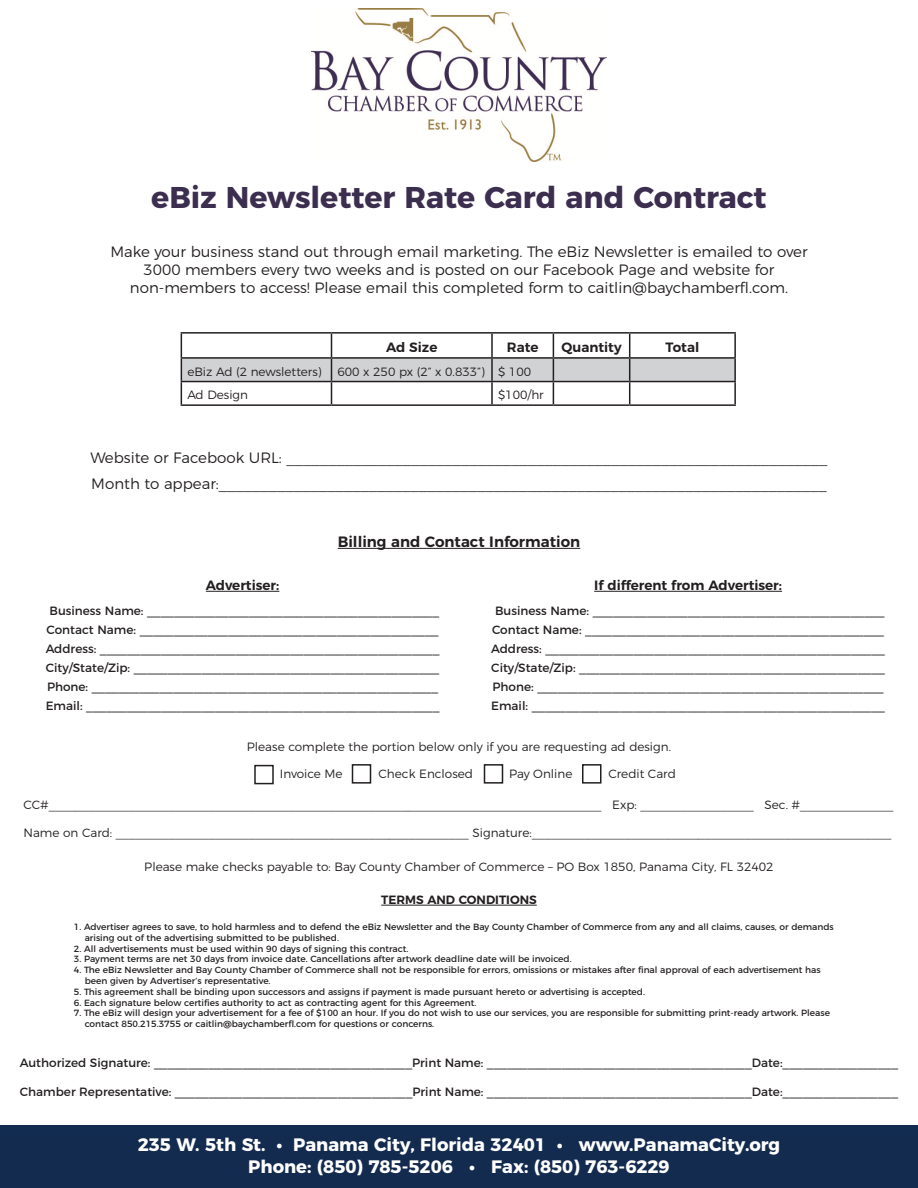
<style>
.page{position:relative;width:918px;height:1188px;background:#fff}
.page>*{position:absolute;margin:0;border:0;box-sizing:border-box;transform-origin:0 0}
.t1{font:700 30px "Montserrat";color:#3c2e4f}
.t2{font:700 18px "Montserrat";color:#fff}
.t3{font:300 15px/18px "Montserrat";color:#231f20;text-align:center}
.t4{font:600 15px "Montserrat";color:#231f20}
.t5{font:600 13.5px "Montserrat";color:#231f20}
.t6{font:12px "Montserrat";color:#231f20}
.t7{font:300 12px "Montserrat";color:#231f20}
.t8{font:600 12px "Montserrat";color:#231f20}
.t9{font:9px/10.8px "Montserrat";color:#231f20}
</style>
<div class="page">
<div style="left:0;top:1125px;width:918px;height:63px;background:#122b50"></div>
<img style="left:312px;top:9px;width:294px;height:153px">
<hr style="left:338px;top:548px;width:242px;height:1px;background:#231f20">
<hr style="left:381px;top:905px;width:156px;height:1px;background:#231f20">
<hr style="left:206px;top:591px;width:73px;height:1px;background:#231f20">
<hr style="left:594px;top:591px;width:188px;height:1px;background:#231f20">
<hr style="left:181px;top:332px;width:151px;height:2px;background:#231f20">
<hr style="left:332px;top:332px;width:160px;height:2px;background:#231f20">
<hr style="left:492px;top:332px;width:61px;height:2px;background:#231f20">
<hr style="left:553px;top:332px;width:77px;height:2px;background:#231f20">
<hr style="left:630px;top:332px;width:106px;height:2px;background:#231f20">
<hr style="left:734px;top:334px;width:2px;height:23px;background:#231f20">
<hr style="left:630px;top:357px;width:106px;height:2px;background:#231f20">
<hr style="left:734px;top:359px;width:2px;height:22px;background:#231f20">
<hr style="left:630px;top:381px;width:106px;height:1px;background:#231f20">
<svg style="left:181px;top:334px;width:554px;height:70px"></svg>
<hr style="left:734px;top:382px;width:2px;height:22px;background:#231f20">
<hr style="left:181px;top:404px;width:151px;height:2px;background:#231f20">
<hr style="left:332px;top:404px;width:160px;height:2px;background:#231f20">
<hr style="left:492px;top:404px;width:61px;height:2px;background:#231f20">
<hr style="left:553px;top:404px;width:77px;height:2px;background:#231f20">
<hr style="left:630px;top:404px;width:106px;height:2px;background:#231f20">
<div style="left:254px;top:765px;width:20px;height:19px;border:2px solid #231f20"></div>
<div style="left:352px;top:764px;width:19px;height:20px;border:2px solid #231f20"></div>
<div style="left:484px;top:764px;width:19px;height:20px;border:2px solid #231f20"></div>
<div style="left:582px;top:764px;width:20px;height:20px;border:2px solid #231f20"></div>
<p class="t1" style="left:151px;top:172px;width:617px">eBiz Newsletter Rate Card and Contract</p>
<p class="t3" style="left:110px;top:242px;width:699px">Make your business stand out through email marketing. The eBiz Newsletter is emailed to over<br>3000 members every two weeks and is posted on our Facebook Page and website for</p>
<p class="t3" style="left:130px;top:278px;width:660px">non-members to access! Please email this completed form to caitlin@baychamberfl.com.</p>
<p class="t5" style="left:386px;top:336px;width:53px">Ad Size</p>
<p class="t5" style="left:507px;top:336px;width:33px">Rate</p>
<p class="t5" style="left:561px;top:336px;width:62px">Quantity</p>
<p class="t5" style="left:666px;top:336px;width:35px">Total</p>
<p class="t7" style="left:187px;top:362px;width:136px">eBiz Ad (2 newsletters)</p>
<p class="t7" style="left:338px;top:362px;width:149px">600 x 250 px (2” x 0.833”)</p>
<p class="t7" style="left:498px;top:362px;width:35px">$ 100</p>
<p class="t7" style="left:187px;top:385px;width:62px">Ad Design</p>
<p class="t7" style="left:498px;top:385px;width:47px">$100/hr</p>
<p class="t3" style="left:90px;top:448px;width:739px">Website or Facebook URL: _________________________________________________________________</p>
<p class="t3" style="left:91px;top:473px;width:737px">Month to appear:_________________________________________________________________________</p>
<p class="t4" style="left:338px;top:529px;width:244px">Billing and Contact Information</p>
<p class="t5" style="left:206px;top:574px;width:75px">Advertiser:</p>
<p class="t5" style="left:594px;top:574px;width:189px">If different from Advertiser:</p>
<p class="t6" style="left:50px;top:601px;width:391px">Business Name: ___________________________________________</p>
<p class="t6" style="left:47px;top:620px;width:393px">Contact Name: ____________________________________________</p>
<p class="t6" style="left:46px;top:639px;width:395px">Address: __________________________________________________</p>
<p class="t6" style="left:46px;top:658px;width:395px">City/State/Zip: _____________________________________________</p>
<p class="t6" style="left:47px;top:677px;width:393px">Phone: ___________________________________________________</p>
<p class="t6" style="left:46px;top:696px;width:395px">Email: ____________________________________________________</p>
<p class="t6" style="left:495px;top:601px;width:391px">Business Name: ___________________________________________</p>
<p class="t6" style="left:492px;top:620px;width:393px">Contact Name: ____________________________________________</p>
<p class="t6" style="left:491px;top:639px;width:395px">Address: __________________________________________________</p>
<p class="t6" style="left:491px;top:658px;width:395px">City/State/Zip: _____________________________________________</p>
<p class="t6" style="left:493px;top:677px;width:393px">Phone: ___________________________________________________</p>
<p class="t6" style="left:491px;top:696px;width:395px">Email: ____________________________________________________</p>
<p class="t7" style="left:247px;top:737px;width:426px">Please complete the portion below only if you are requesting ad design.</p>
<p class="t7" style="left:280px;top:764px;width:64px">Invoice Me</p>
<p class="t7" style="left:379px;top:764px;width:96px">Check Enclosed</p>
<p class="t7" style="left:509px;top:764px;width:65px">Pay Online</p>
<p class="t7" style="left:608px;top:764px;width:69px">Credit Card</p>
<p class="t7" style="left:23px;top:796px;width:872px">CC#___________________________________________________________________________________ Exp: _________________ Sec. #______________</p>
<p class="t7" style="left:23px;top:824px;width:869px">Name on Card: _____________________________________________________ Signature:______________________________________________________</p>
<p class="t7" style="left:144px;top:857px;width:631px">Please make checks payable to: Bay County Chamber of Commerce – PO Box 1850, Panama City, FL 32402</p>
<p class="t8" style="left:381px;top:890px;width:157px">TERMS AND CONDITIONS</p>
<p class="t9" style="left:85px;top:921px;width:751px;text-indent:-11px">1. Advertiser agrees to save, to hold harmless and to defend the eBiz Newsletter and the Bay County Chamber of Commerce from any and all claims, causes, or demands arising out of the advertising submitted to be published.</p>
<p class="t9" style="left:74px;top:942px;width:336px">2. All advertisements must be used within 90 days of signing this contract.</p>
<p class="t9" style="left:74px;top:953px;width:499px">3. Payment terms are net 30 days from invoice date. Cancellations after artwork deadline date will be invoiced.</p>
<p class="t9" style="left:74px;top:964px;width:748px">4. The eBiz Newsletter and Bay County Chamber of Commerce shall not be responsible for errors, omissions or mistakes after final approval of each advertisement has</p>
<p class="t9" style="left:85px;top:975px;width:187px">been given by Advertiser’s representative.</p>
<p class="t9" style="left:74px;top:986px;width:573px">5. This agreement shall be binding upon successors and assigns if payment is made pursuant hereto or advertising is accepted.</p>
<p class="t9" style="left:74px;top:996px;width:404px">6. Each signature below certifies authority to act as contracting agent for this Agreement.</p>
<p class="t9" style="left:85px;top:1007px;width:747px;text-indent:-11px">7. The eBiz will design your advertisement for a fee of $100 an hour. If you do not wish to use our services, you are responsible for submitting print-ready artwork. Please contact 850.215.3755 or caitlin@baychamberfl.com for questions or concerns.</p>
<p class="t6" style="left:20px;top:1053px;width:880px">Authorized Signature: ______________________________________Print Name: _______________________________________Date:_________________</p>
<p class="t6" style="left:20px;top:1082px;width:880px">Chamber Representative: ___________________________________Print Name: _______________________________________Date:_________________</p>
<p class="t2" style="left:138px;top:1130px;width:644px">235 W. 5th St. • Panama City, Florida 32401 • www.PanamaCity.org</p>
<p class="t2" style="left:248px;top:1152px;width:423px">Phone: (850) 785-5206 • Fax: (850) 763-6229</p>
</div>
